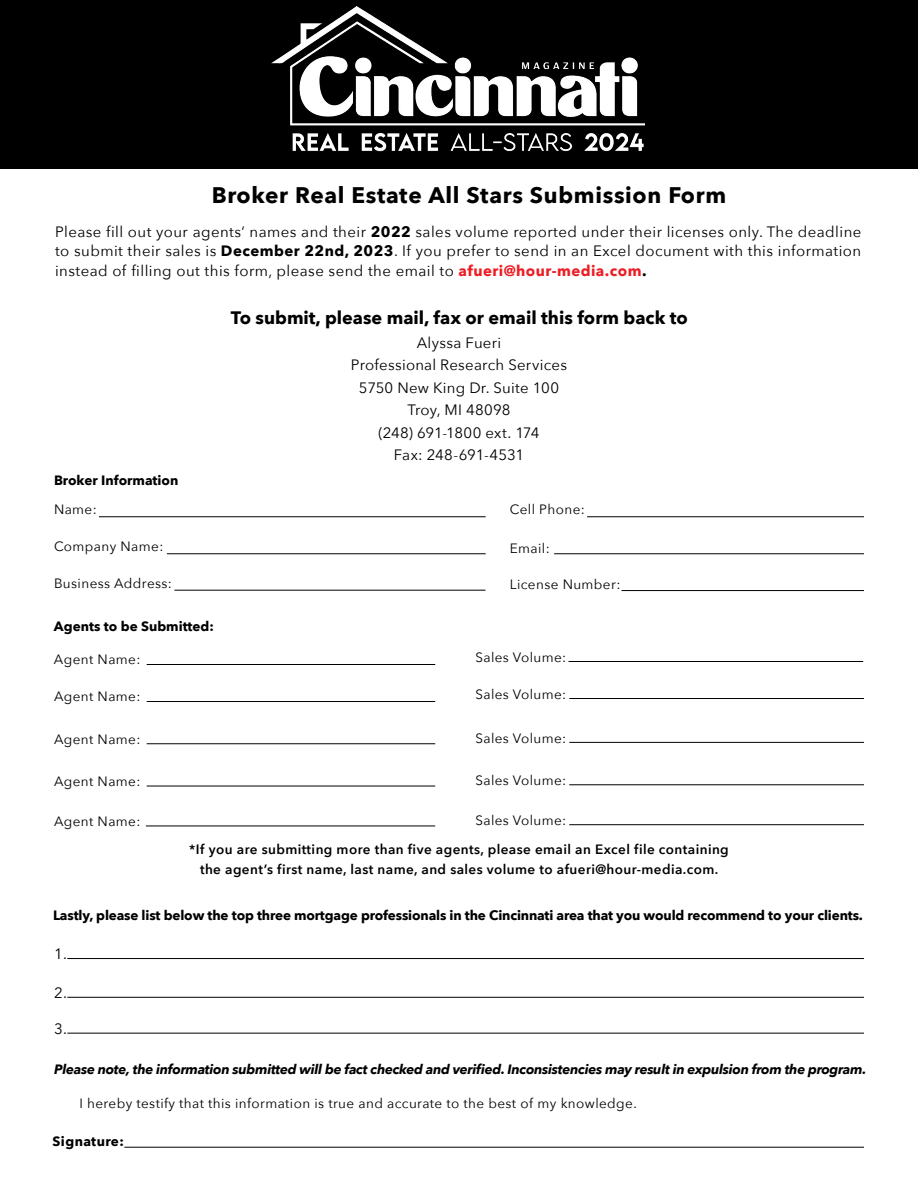
<style>
.page{position:relative;width:918px;height:1188px;background:#fff}
.page>*{position:absolute;margin:0;border:0;box-sizing:border-box;transform-origin:0 0}
.t1{font:700 22.5px "Avenir Next";letter-spacing:.03em;color:#000}
.t2{font:700 18px "Avenir Next";color:#000}
.t3{font:15px/22.5px "Avenir Next";letter-spacing:.02em;color:#000;text-align:justify}
.t4{font:13.5px "Avenir Next";letter-spacing:.03em;color:#000}
.t5{font:700 13.5px "Avenir Next";letter-spacing:-.01em;color:#000}
.t6{font:600 13.5px/19.5px "Avenir Next";letter-spacing:.03em;color:#000;text-align:center}
.t7{font:italic 700 13.5px "Avenir Next";letter-spacing:-.02em;color:#000}
.t8{font:700 13.5px "Avenir Next";letter-spacing:.03em;color:#000}
.s1{font-weight:700}
.s2{font-weight:700;color:#ed1d24}
</style>
<div class="page">
<div style="left:0;top:0;width:918px;height:168px;background:#000"></div>
<hr style="left:124px;top:1147px;width:740px;height:1px;background:#000">
<hr style="left:147px;top:743px;width:288px;height:1px;background:#000">
<hr style="left:569px;top:698px;width:295px;height:1px;background:#000">
<hr style="left:67px;top:958px;width:797px;height:1px;background:#000">
<hr style="left:67px;top:1033px;width:797px;height:1px;background:#000">
<hr style="left:67px;top:997px;width:797px;height:1px;background:#000">
<hr style="left:147px;top:701px;width:288px;height:1px;background:#000">
<hr style="left:147px;top:786px;width:288px;height:1px;background:#000">
<hr style="left:569px;top:742px;width:295px;height:1px;background:#000">
<hr style="left:569px;top:784px;width:295px;height:1px;background:#000">
<hr style="left:99px;top:516px;width:387px;height:1px;background:#000">
<hr style="left:587px;top:516px;width:277px;height:1px;background:#000">
<hr style="left:554px;top:553px;width:310px;height:1px;background:#000">
<hr style="left:167px;top:553px;width:319px;height:1px;background:#000">
<hr style="left:174px;top:590px;width:311px;height:1px;background:#000">
<hr style="left:622px;top:590px;width:242px;height:1px;background:#000">
<hr style="left:568px;top:661px;width:295px;height:1px;background:#000">
<hr style="left:147px;top:664px;width:288px;height:1px;background:#000">
<hr style="left:146px;top:826px;width:289px;height:1px;background:#000">
<hr style="left:569px;top:824px;width:295px;height:1px;background:#000">
<img style="left:272px;top:7px;width:372px;height:145px">
<h1 class="t1" style="left:212px;top:176px;width:516px">Broker Real Estate All Stars Submission Form</h1>
<p class="t3" style="left:55px;top:221px;width:808px;line-height:19.5px">Please fill out your agents’ names and their <span class="s1">2022</span> sales volume reported under their licenses only. The deadline to submit their sales is <span class="s1">December 22nd, 2023</span>. If you prefer to send in an Excel document with this information instead of filling out this form, please send the email to <span class="s2">afueri@hour-media.com</span><span class="s1">.</span></p>
<p class="t2" style="left:231px;top:302px;width:459px">To submit, please mail, fax or email this form back to</p>
<p class="t5" style="left:54px;top:469px;width:126px">Broker Information</p>
<p class="t3" style="left:351px;top:331px;width:218px;text-align:center">Alyssa Fueri<br>Professional Research Services<br>5750 New King Dr. Suite 100<br>Troy, MI 48098<br>(248) 691-1800 ext. 174<br>Fax: 248-691-4531</p>
<p class="t4" style="left:510px;top:498px;width:77px">Cell Phone:</p>
<p class="t4" style="left:54px;top:498px;width:44px">Name:</p>
<p class="t4" style="left:54px;top:535px;width:111px">Company Name:</p>
<p class="t4" style="left:510px;top:536px;width:41px">Email:</p>
<p class="t4" style="left:510px;top:572px;width:112px">License Number:</p>
<p class="t4" style="left:54px;top:572px;width:119px">Business Address:</p>
<p class="t5" style="left:54px;top:614px;width:161px">Agents to be Submitted:</p>
<p class="t4" style="left:54px;top:648px;width:88px">Agent Name:</p>
<p class="t4" style="left:475px;top:646px;width:92px">Sales Volume:</p>
<p class="t4" style="left:54px;top:685px;width:88px">Agent Name:</p>
<p class="t4" style="left:475px;top:683px;width:92px">Sales Volume:</p>
<p class="t4" style="left:54px;top:728px;width:88px">Agent Name:</p>
<p class="t4" style="left:54px;top:770px;width:88px">Agent Name:</p>
<p class="t4" style="left:475px;top:727px;width:92px">Sales Volume:</p>
<p class="t4" style="left:475px;top:769px;width:92px">Sales Volume:</p>
<p class="t4" style="left:54px;top:810px;width:88px">Agent Name:</p>
<p class="t4" style="left:475px;top:809px;width:92px">Sales Volume:</p>
<p class="t6" style="left:189px;top:840px;width:541px">*If you are submitting more than five agents, please email an Excel file containing the agent’s first name, last name, and sales volume to afueri@hour-media.com.</p>
<p class="t5" style="left:53px;top:903px;width:811px">Lastly, please list below the top three mortgage professionals in the Cincinnati area that you would recommend to your clients.</p>
<p class="t3" style="left:54px;top:942px;width:15px">1.</p>
<p class="t3" style="left:54px;top:981px;width:15px">2.</p>
<p class="t3" style="left:54px;top:1017px;width:15px">3.</p>
<p class="t7" style="left:54px;top:1057px;width:814px">Please note, the information submitted will be fact checked and verified. Inconsistencies may result in expulsion from the program.</p>
<p class="t4" style="left:79px;top:1092px;width:559px">I hereby testify that this information is true and accurate to the best of my knowledge.</p>
<p class="t8" style="left:53px;top:1130px;width:73px">Signature:</p>
</div>
